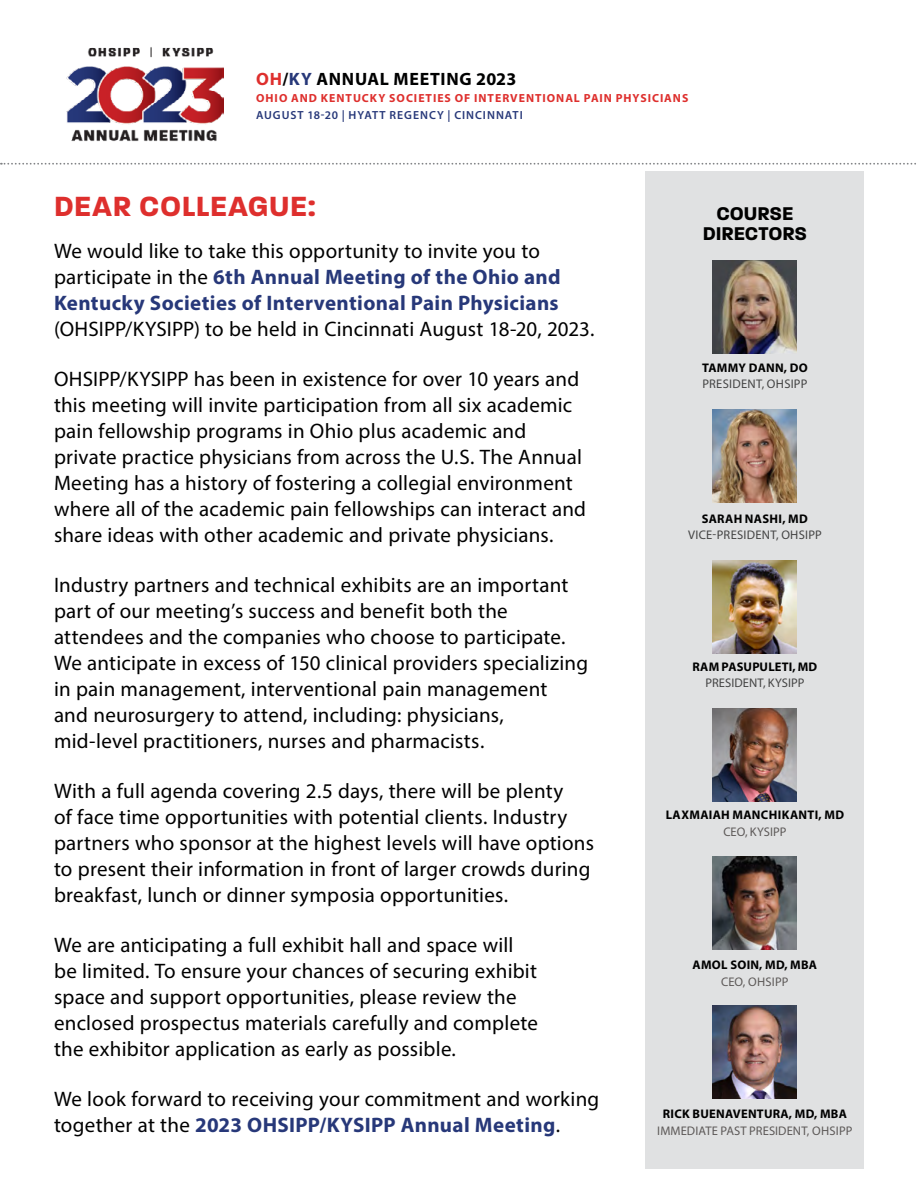
<style>
.page{position:relative;width:918px;height:1188px;background:#fff}
.page>*{position:absolute;margin:0;border:0;box-sizing:border-box;transform-origin:0 0}
.t1{font:700 30px "Paralucent";letter-spacing:.02em;color:#de2f2d}
.t2{font:21px/26px "Myriad Pro";letter-spacing:.01em;color:#000}
.t3{font:700 21px/26px "Myriad Pro";letter-spacing:.02em;color:#273879}
.t4{font:700 19.95px/20px "Paralucent";letter-spacing:-.005em;color:#000;text-align:center}
.t5{font:700 17.85px "Myriad Pro";letter-spacing:.04em;color:#000101}
.t6{font:700 12.6px "Myriad Pro";letter-spacing:.02em;color:#000}
.t7{font:12.6px "Myriad Pro";letter-spacing:.015em;color:#444}
.t8{font:12.6px "Myriad Pro";letter-spacing:.01em;color:#5d5958}
.t9{font:700 11.7px "Myriad Pro";letter-spacing:.085em;color:#de2f2d}
.t10{font:600 11.7px "Myriad Pro";letter-spacing:.08em;color:#273879}
.s1{color:#de2f2d}
.s2{color:#273879}
.s3{font-weight:400;color:#000}
.s4{font-weight:700;color:#273879}
</style>
<div class="page">
<div style="left:646px;top:171px;width:218px;height:998px;background:#e0e1e2"></div>
<svg style="left:1px;top:163px;width:915px;height:2px"></svg>
<img style="left:67px;top:47px;width:157px;height:94px">
<img style="left:713px;top:708px;width:84px;height:93px">
<img style="left:713px;top:857px;width:84px;height:93px">
<img style="left:713px;top:409px;width:84px;height:93px">
<img style="left:713px;top:560px;width:84px;height:93px">
<img style="left:713px;top:261px;width:84px;height:93px">
<img style="left:713px;top:1006px;width:84px;height:93px">
<p class="t5" style="left:256px;top:67px;width:262px"><span class="s1">OH</span>/<span class="s2">KY</span> ANNUAL MEETING 2023</p>
<p class="t9" style="left:256px;top:90px;width:434px">OHIO AND KENTUCKY SOCIETIES OF INTERVENTIONAL PAIN PHYSICIANS</p>
<p class="t10" style="left:256px;top:108px;width:268px">AUGUST 18-20 | HYATT REGENCY | CINCINNATI</p>
<h1 class="t1" style="left:54px;top:188px;width:263px">DEAR COLLEAGUE:</h1>
<p class="t3" style="left:54px;top:237px;width:508px"><span class="s3">We would like to take this opportunity to invite you to participate in the</span> 6th Annual Meeting of the Ohio and<br>Kentucky Societies of Interventional Pain Physicians</p>
<p class="t2" style="left:54px;top:315px;width:542px">(OHSIPP/KYSIPP) to be held in Cincinnati August 18-20, 2023.</p>
<p class="t2" style="left:54px;top:366px;width:534px">OHSIPP/KYSIPP has been in existence for over 10 years and this meeting will invite participation from all six academic pain fellowship programs in Ohio plus academic and private practice physicians from across the U.S. The Annual Meeting has a history of fostering a collegial environment where all of the academic pain fellowships can interact and share ideas with other academic and private physicians.</p>
<p class="t2" style="left:54px;top:572px;width:536px">Industry partners and technical exhibits are an important part of our meeting’s success and benefit both the attendees and the companies who choose to participate.<br>We anticipate in excess of 150 clinical providers specializing in pain management, interventional pain management<br>and neurosurgery to attend, including: physicians, mid-level practitioners, nurses and pharmacists.</p>
<p class="t2" style="left:54px;top:778px;width:542px">With a full agenda covering 2.5 days, there will be plenty<br>of face time opportunities with potential clients. Industry partners who sponsor at the highest levels will have options to present their information in front of larger crowds during breakfast, lunch or dinner symposia opportunities.</p>
<p class="t2" style="left:54px;top:932px;width:486px">We are anticipating a full exhibit hall and space will be limited. To ensure your chances of securing exhibit space and support opportunities, please review the enclosed prospectus materials carefully and complete the exhibitor application as early as possible.</p>
<p class="t2" style="left:54px;top:1086px;width:547px">We look forward to receiving your commitment and working together at the <span class="s4">2023 OHSIPP/KYSIPP Annual Meeting</span>.</p>
<p class="t4" style="left:703px;top:203px;width:106px">COURSE<br>DIRECTORS</p>
<p class="t6" style="left:702px;top:360px;width:107px">TAMMY DANN, DO</p>
<p class="t7" style="left:702px;top:376px;width:107px">PRESIDENT, OHSIPP</p>
<p class="t6" style="left:702px;top:511px;width:108px">SARAH NASHI, MD</p>
<p class="t7" style="left:688px;top:527px;width:135px">VICE-PRESIDENT, OHSIPP</p>
<p class="t6" style="left:693px;top:659px;width:126px">RAM PASUPULETI, MD</p>
<p class="t7" style="left:705px;top:675px;width:100px">PRESIDENT, KYSIPP</p>
<p class="t6" style="left:666px;top:807px;width:180px">LAXMAIAH MANCHIKANTI, MD</p>
<p class="t8" style="left:723px;top:824px;width:65px">CEO, KYSIPP</p>
<p class="t6" style="left:693px;top:957px;width:126px">AMOL SOIN, MD, MBA</p>
<p class="t8" style="left:721px;top:974px;width:69px">CEO, OHSIPP</p>
<p class="t6" style="left:663px;top:1106px;width:185px">RICK BUENAVENTURA, MD, MBA</p>
<p class="t8" style="left:657px;top:1123px;width:197px">IMMEDIATE PAST PRESIDENT, OHSIPP</p>
</div>
